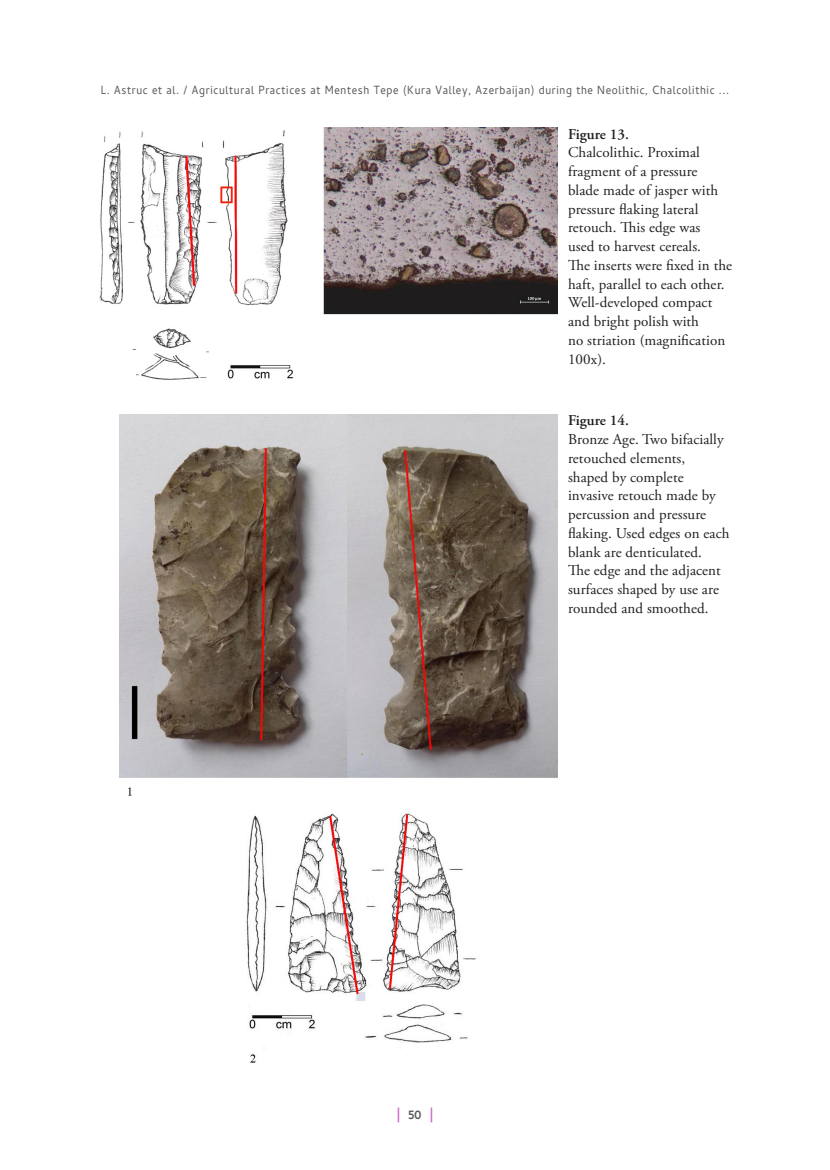
<style>
.page{position:relative;width:830px;height:1170px;background:#fff}
.page>*{position:absolute;margin:0;border:0;box-sizing:border-box;transform-origin:0 0}
.t1{font:700 18px "Cambay Devanagari";color:#ce62c7;scale:.9 1}
.TJAS_Resimaltı{font:15px/18.8px "Adobe Garamond Pro";letter-spacing:.005em;color:#231f20}
.t2{font:15px "Cambay Devanagari";letter-spacing:.05em;color:#57585a;scale:.9 1}
.s1{font-weight:600}
.s2{color:#57585a}
</style>
<div class="page">
<img style="left:99px;top:128px;width:458px;height:252px">
<img style="left:120px;top:414px;width:437px;height:649px">
<p class="t2" style="left:101px;top:82px;width:699px">L. Astruc et al. / Agricultural Practices at Mentesh Tepe (Kura Valley, Azerbaijan) during the Neolithic, Chalcolithic ...</p>
<p class="TJAS_Resimaltı" style="left:567px;top:125px;width:165px"><span class="s1">Figure 13.<br></span>Chalcolithic. Proximal fragment of a pressure blade made of jasper with pressure flaking lateral retouch. This edge was<br>used to harvest cereals.<br>The inserts were fixed in the haft, parallel to each other.<br>Well-developed compact and bright polish with<br>no striation (magnification<br>100x).</p>
<p class="TJAS_Resimaltı" style="left:567px;top:411px;width:163px"><span class="s1">Figure 14.<br></span>Bronze Age. Two bifacially retouched elements,<br>shaped by complete invasive retouch made by percussion and pressure flaking. Used edges on each blank are denticulated.<br>The edge and the adjacent surfaces shaped by use are rounded and smoothed.</p>
<p class="t1" style="left:396px;top:1102px;width:43px">| <span class="s2">50</span> |</p>
</div>
